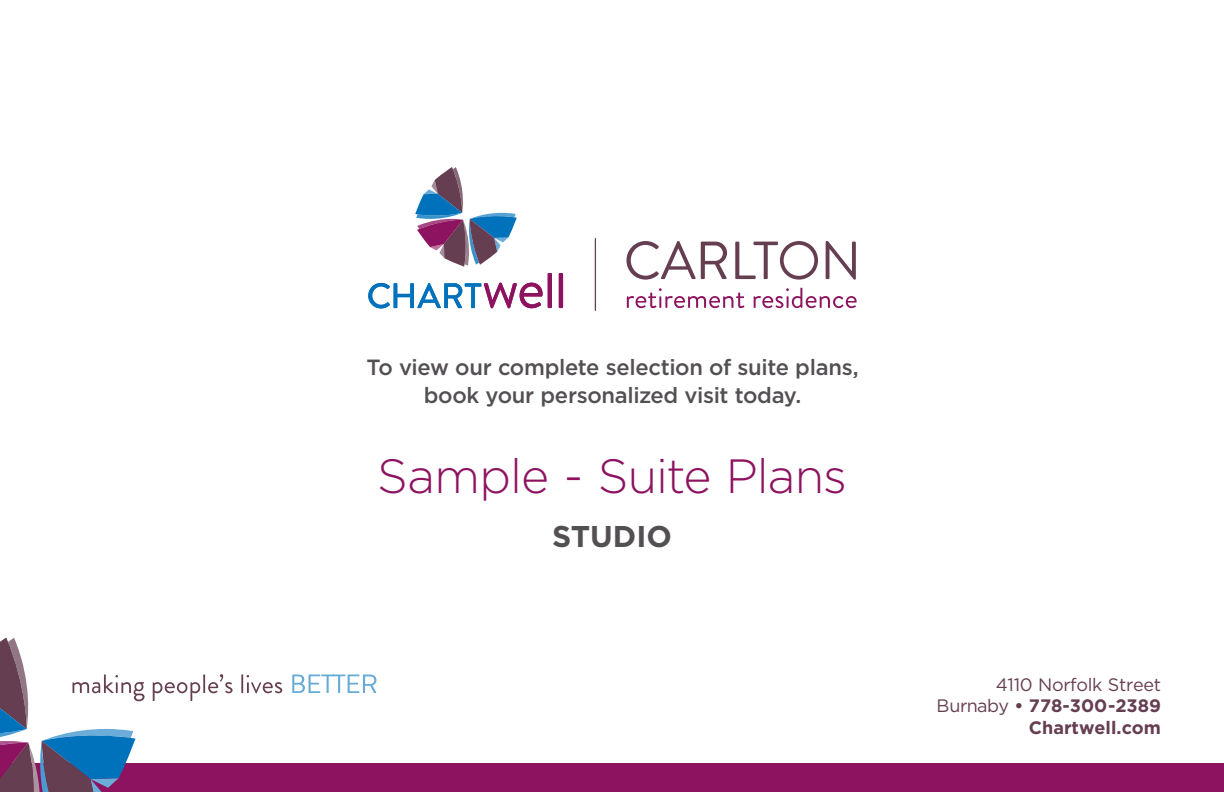
<style>
.page{position:relative;width:1224px;height:792px;background:#fff}
.page>*{position:absolute;margin:0;border:0;box-sizing:border-box;transform-origin:0 0}
.t1{font:300 48px "Gotham HTF";letter-spacing:-.02em;color:#8d1360}
.t2{font:700 30px "Gotham HTF";color:#534f53}
.t3{font:500 22px/28px "Gotham HTF";letter-spacing:-.015em;color:#534f53;text-align:center}
.t4{font:700 18px/21.8px "Gotham HTF";color:#653e51;text-align:right}
.s1{font-weight:400}
</style>
<div class="page">
<svg style="left:368px;top:283px;width:175px;height:25px"></svg>
<hr style="left:548px;top:273px;width:4px;height:35px;background:#8d1360">
<hr style="left:559px;top:273px;width:4px;height:35px;background:#8d1360">
<svg style="left:595px;top:238px;width:1px;height:73px"></svg>
<svg style="left:627px;top:288px;width:230px;height:20px"></svg>
<svg style="left:626px;top:241px;width:230px;height:39px"></svg>
<svg style="left:415px;top:167px;width:102px;height:100px"></svg>
<div style="left:0;top:764px;width:1224px;height:28px;background:#8d1360"></div>
<svg style="left:292px;top:675px;width:84px;height:18px"></svg>
<svg style="left:0;top:638px;width:282px;height:154px"></svg>
<p class="t3" style="left:366px;top:353px;width:494px">To view our complete selection of suite plans, book your personalized visit today.</p>
<h1 class="t1" style="left:377px;top:450px;width:472px">Sample - Suite Plans</h1>
<h1 class="t2" style="left:552px;top:520px;width:121px">STUDIO</h1>
<p class="t4" style="left:936px;top:673px;width:226px"><span class="s1">4110 Norfolk Street<br>Burnaby</span> • 778-300-2389<br>Chartwell.com</p>
</div>
